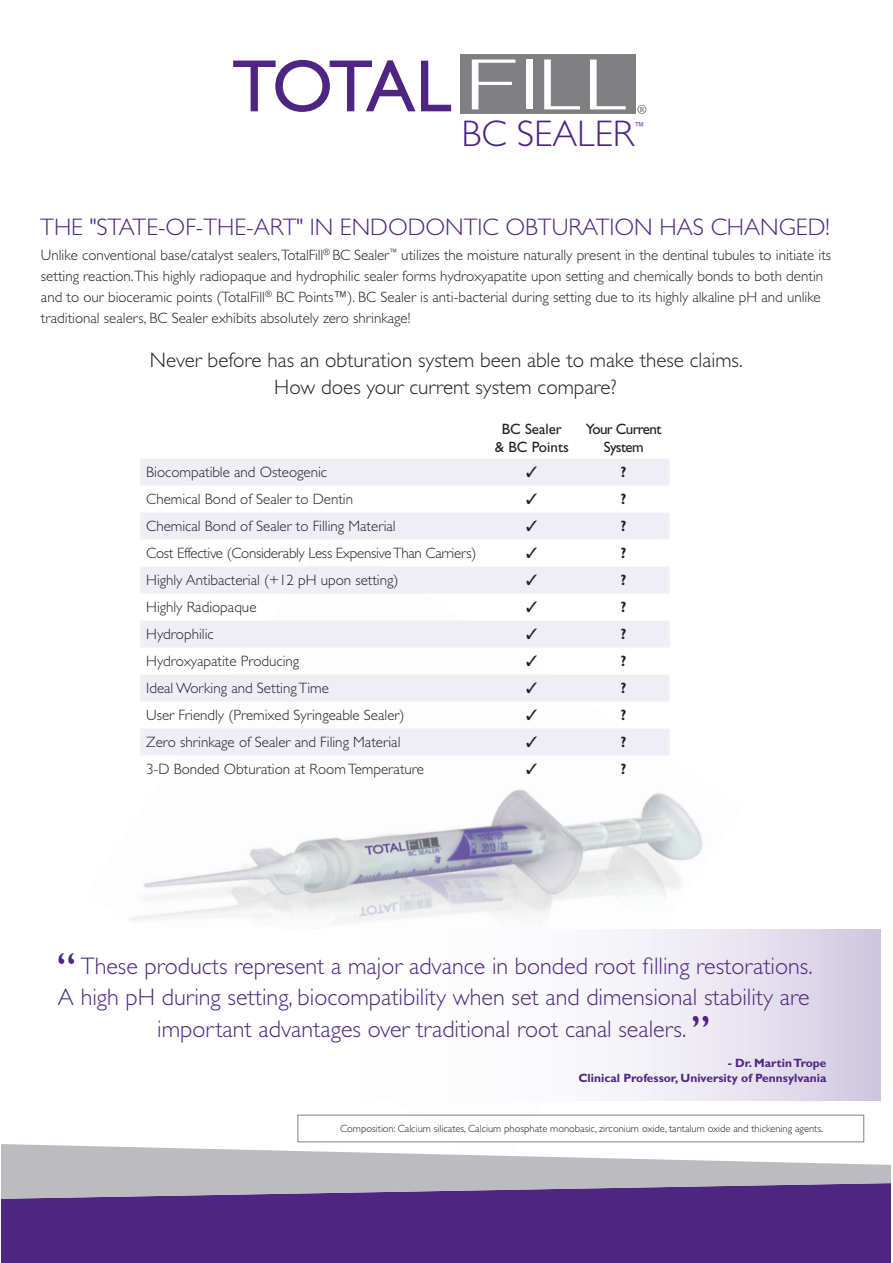
<style>
.page{position:relative;width:893px;height:1263px;background:#fff}
.page>*{position:absolute;margin:0;border:0;box-sizing:border-box;transform-origin:0 0}
.t1{font:300 37.2px "Gill Sans Std";color:#4e2582}
.t2{font:300 24px/31.5px "Gill Sans Std";color:#4e2582;text-align:center}
.t3{font:300 21px/27px "Gill Sans Std";color:#231f20;text-align:center}
.t4{font:300 15px/21px "Gill Sans Std";color:#231f20}
.t5{font:300 15px "Gill Sans Std";letter-spacing:-.02em;color:#231f20}
.t6{font:15px/18px "Gill Sans Std";color:#231f20;text-align:center}
.t7{font:15px/18px "Gill Sans Std";letter-spacing:-.04em;color:#231f20;text-align:center}
.t8{font:700 15px "Gill Sans Std";color:#231f20}
.t9{font:700 12px/15px "Gill Sans Std";color:#4e2582;text-align:right}
.t10{font:300 11.1px "Gill Sans Std";color:#4e2582}
.t11{font:300 10.5px "Gill Sans Std";color:#231f20}
.s1{font-weight:400;font-size:45px}
</style>
<div class="page">
<img style="left:130px;top:789px;width:613px;height:354px">
<svg style="left:130px;top:929px;width:750px;height:172px"></svg>
<div style="left:2px;top:1199px;width:889px;height:64px;background:#4e2582"></div>
<svg style="left:2px;top:1144px;width:889px;height:55px;fill:#bcbbbf"></svg>
<svg style="left:233px;top:60px;width:182px;height:52px"></svg>
<svg style="left:421px;top:61px;width:30px;height:50px"></svg>
<div style="left:460px;top:54px;width:176px;height:60px;background:#808083"></div>
<svg style="left:472px;top:60px;width:43px;height:49px"></svg>
<div style="left:526px;top:60px;width:7px;height:49px;background:#fff"></div>
<svg style="left:590px;top:60px;width:36px;height:49px"></svg>
<svg style="left:544px;top:60px;width:36px;height:49px"></svg>
<svg style="left:637px;top:105px;width:9px;height:9px"></svg>
<div style="left:297px;top:1115px;width:567px;height:27px;border:1px solid #808285"></div>
<svg style="left:140px;top:459px;width:530px;height:297px;fill:#efedf5"></svg>
<svg style="left:527px;top:467px;width:10px;height:11px"></svg>
<svg style="left:527px;top:494px;width:10px;height:11px"></svg>
<svg style="left:527px;top:521px;width:10px;height:11px"></svg>
<svg style="left:527px;top:548px;width:10px;height:11px"></svg>
<svg style="left:527px;top:575px;width:10px;height:11px"></svg>
<svg style="left:527px;top:602px;width:10px;height:11px"></svg>
<svg style="left:527px;top:629px;width:10px;height:11px"></svg>
<svg style="left:527px;top:656px;width:10px;height:11px"></svg>
<svg style="left:527px;top:683px;width:10px;height:11px"></svg>
<svg style="left:527px;top:710px;width:10px;height:11px"></svg>
<svg style="left:527px;top:737px;width:10px;height:11px"></svg>
<h1 class="t1" style="left:462px;top:120px;width:174px">BC SEALER</h1>
<p class="t10" style="left:634px;top:122px;width:12px">™</p>
<h2 class="t2" style="left:40px;top:214px;width:791px">THE "STATE-OF-THE-ART" IN ENDODONTIC OBTURATION HAS CHANGED!</h2>
<p class="t4" style="left:41px;top:246px;width:792px">Unlike conventional base/catalyst sealers,TotalFill<sup>®</sup> BC Sealer<sup>™</sup> utilizes the moisture naturally present in the dentinal tubules to initiate its setting reaction.This highly radiopaque and hydrophilic sealer forms hydroxyapatite upon setting and chemically bonds to both dentin and to our bioceramic points (TotalFill<sup>®</sup> BC Points™). BC Sealer is anti-bacterial during setting due to its highly alkaline pH and unlike traditional sealers, BC Sealer exhibits absolutely zero shrinkage!</p>
<h3 class="t3" style="left:150px;top:349px;width:594px">Never before has an obturation system been able to make these claims.<br>How does your current system compare?</h3>
<p class="t6" style="left:495px;top:422px;width:75px">BC Sealer<br>&amp; BC Points</p>
<p class="t7" style="left:586px;top:422px;width:77px">Your Current<br>System</p>
<p class="t4" style="left:146px;top:463px;width:182px">Biocompatible and Osteogenic</p>
<p class="t8" style="left:621px;top:463px;width:7px">?</p>
<p class="t4" style="left:146px;top:490px;width:208px">Chemical Bond of Sealer to Dentin</p>
<p class="t8" style="left:621px;top:490px;width:7px">?</p>
<p class="t4" style="left:146px;top:517px;width:251px">Chemical Bond of Sealer to Filling Material</p>
<p class="t8" style="left:621px;top:517px;width:7px">?</p>
<p class="t5" style="left:146px;top:547px;width:332px">Cost Effective (Considerably Less Expensive Than Carriers)</p>
<p class="t8" style="left:621px;top:544px;width:7px">?</p>
<p class="t4" style="left:146px;top:571px;width:254px">Highly Antibacterial (+12 pH upon setting)</p>
<p class="t8" style="left:621px;top:571px;width:7px">?</p>
<p class="t4" style="left:146px;top:598px;width:112px">Highly Radiopaque</p>
<p class="t8" style="left:621px;top:598px;width:7px">?</p>
<p class="t4" style="left:146px;top:625px;width:69px">Hydrophilic</p>
<p class="t8" style="left:621px;top:625px;width:7px">?</p>
<p class="t4" style="left:146px;top:652px;width:155px">Hydroxyapatite Producing</p>
<p class="t8" style="left:621px;top:652px;width:7px">?</p>
<p class="t4" style="left:146px;top:679px;width:184px">Ideal Working and Setting Time</p>
<p class="t8" style="left:621px;top:679px;width:7px">?</p>
<p class="t4" style="left:146px;top:706px;width:260px">User Friendly (Premixed Syringeable Sealer)</p>
<p class="t8" style="left:621px;top:706px;width:7px">?</p>
<p class="t4" style="left:146px;top:733px;width:256px">Zero shrinkage of Sealer and Filing Material</p>
<p class="t8" style="left:621px;top:733px;width:7px">?</p>
<p class="t4" style="left:146px;top:760px;width:279px">3-D Bonded Obturation at Room Temperature</p>
<p class="t8" style="left:621px;top:760px;width:7px">?</p>
<h2 class="t2" style="left:57px;top:952px;width:757px"><span class="s1">“</span> These products represent a major advance in bonded root filling restorations.<br>A high pH during setting, biocompatibility when set and dimensional stability are important advantages over traditional root canal sealers. <span class="s1">”</span></h2>
<p class="t9" style="left:578px;top:1055px;width:250px">- Dr. Martin Trope<br>Clinical Professor, University of Pennsylvania</p>
<p class="t11" style="left:340px;top:1124px;width:484px">Composition: Calcium silicates, Calcium phosphate monobasic, zirconium oxide, tantalum oxide and thickening agents.</p>
</div>
